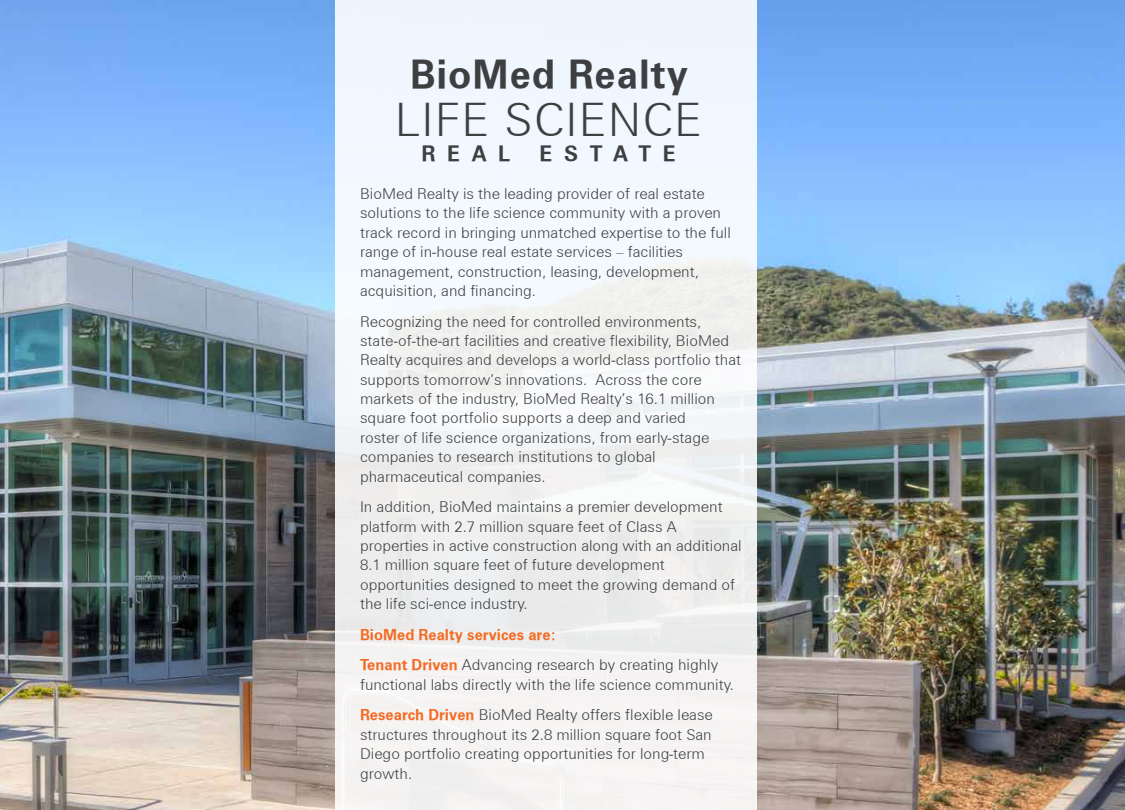
<style>
.page{position:relative;width:1125px;height:810px;background:#fff}
.page>*{position:absolute;margin:0;border:0;box-sizing:border-box;transform-origin:0 0}
.t1{font:46.25px "Zurich Light BT";letter-spacing:.025em;color:#3e3f41}
.t2{font:38.75px "Zurich Bold BT";letter-spacing:.025em;color:#3e3f41}
.t3{font:21.25px "Zurich Bold BT";letter-spacing:.55em;color:#3e3f41}
.t4{font:15px/19.4px "Zurich Light BT";color:#3e3f41}
.t5{font:15px "Zurich Bold BT";color:#f36c25}
.s1{font-family:"Zurich Bold BT";color:#f36c25}
</style>
<div class="page">
<img style="left:0;top:0;width:1125px;height:810px">
<div style="left:336px;top:0;width:421px;height:810px;background:#f2f5f5"></div>
<h2 class="t2" style="left:410px;top:51px;width:279px">BioMed Realty</h2>
<h1 class="t1" style="left:395px;top:91px;width:309px">LIFE SCIENCE</h1>
<h3 class="t3" style="left:422px;top:140px;width:90px">REAL</h3>
<h3 class="t3" style="left:540px;top:140px;width:137px">ESTATE</h3>
<p class="t4" style="left:360px;top:184px;width:372px">BioMed Realty is the leading provider of real estate solutions to the life science community with a proven track record in bringing unmatched expertise to the full range of in-house real estate services – facilities management, construction, leasing, development, acquisition, and financing.</p>
<p class="t4" style="left:360px;top:311px;width:383px">Recognizing the need for controlled environments, state-of-the-art facilities and creative flexibility, BioMed Realty acquires and develops a world-class portfolio that supports tomorrow’s innovations. Across the core markets of the industry, BioMed Realty’s 16.1 million square foot portfolio supports a deep and varied<br>roster of life science organizations, from early-stage companies to research institutions to global pharmaceutical companies.</p>
<p class="t4" style="left:360px;top:497px;width:383px">In addition, BioMed maintains a premier development platform with 2.7 million square feet of Class A properties in active construction along with an additional 8.1 million square feet of future development opportunities designed to meet the growing demand of the life sci-ence industry.</p>
<p class="t5" style="left:360px;top:625px;width:198px">BioMed Realty services are:</p>
<p class="t4" style="left:360px;top:655px;width:375px"><span class="s1">Tenant Driven</span> Advancing research by creating highly functional labs directly with the life science community.</p>
<p class="t4" style="left:360px;top:705px;width:354px"><span class="s1">Research Driven</span> BioMed Realty offers flexible lease structures throughout its 2.8 million square foot San Diego portfolio creating opportunities for long-term growth.</p>
</div>
